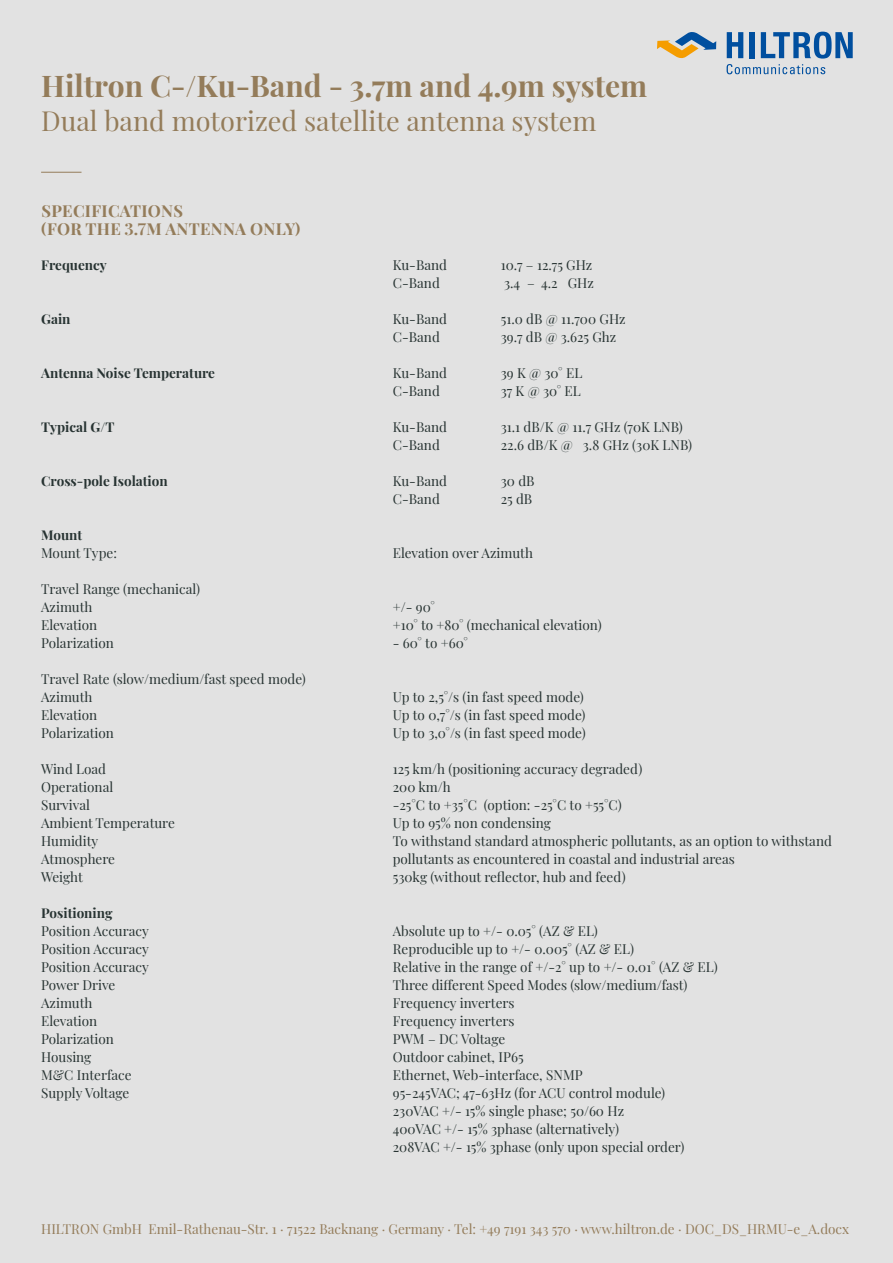
<style>
.page{position:relative;width:893px;height:1263px;background:#e2e2e2}
.page>*{position:absolute;margin:0;border:0;box-sizing:border-box;transform-origin:0 0}
.t1{font:700 30px "Playfair Display";color:#947c5a}
.t2{font:27px "Playfair Display";color:#947c5a}
.t3{font:700 16.5px "Playfair Display";letter-spacing:.02em;color:#947c5a}
.t4{font:13.5px/18px "Playfair Display";color:#273332}
.t5{font:13.5px "Playfair Display";color:#947c5a}
.t6{font:700 13.5px "Playfair Display";color:#273332}
</style>
<div class="page">
<svg style="left:727px;top:32px;width:126px;height:42px;background:#8caac8"></svg>
<svg style="left:657px;top:32px;width:59px;height:26px;background:#b4b2a1"></svg>
<hr style="left:41px;top:172px;width:41px;height:1px;background:#947c5a">
<p class="t1" style="left:41px;top:62px;width:607px">Hiltron C-/Ku-Band - 3.7m and 4.9m system</p>
<p class="t2" style="left:41px;top:100px;width:557px">Dual band motorized satellite antenna system</p>
<p class="t3" style="left:41px;top:198px;width:143px">SPECIFICATIONS</p>
<p class="t3" style="left:41px;top:216px;width:261px">(FOR THE 3.7M ANTENNA ONLY)</p>
<p class="t6" style="left:41px;top:254px;width:67px">Frequency</p>
<p class="t6" style="left:41px;top:308px;width:31px">Gain</p>
<p class="t6" style="left:41px;top:362px;width:175px">Antenna Noise Temperature</p>
<p class="t6" style="left:41px;top:416px;width:75px">Typical G/T</p>
<p class="t6" style="left:41px;top:470px;width:128px">Cross-pole Isolation</p>
<p class="t6" style="left:41px;top:524px;width:43px">Mount</p>
<p class="t4" style="left:41px;top:543px;width:77px">Mount Type:</p>
<p class="t4" style="left:41px;top:579px;width:161px">Travel Range (mechanical)</p>
<p class="t4" style="left:41px;top:597px;width:53px">Azimuth</p>
<p class="t4" style="left:41px;top:615px;width:58px">Elevation</p>
<p class="t4" style="left:41px;top:633px;width:74px">Polarization</p>
<p class="t4" style="left:41px;top:669px;width:266px">Travel Rate (slow/medium/fast speed mode)</p>
<p class="t4" style="left:41px;top:687px;width:53px">Azimuth</p>
<p class="t4" style="left:41px;top:705px;width:58px">Elevation</p>
<p class="t4" style="left:41px;top:723px;width:74px">Polarization</p>
<p class="t4" style="left:41px;top:759px;width:67px">Wind Load</p>
<p class="t4" style="left:41px;top:777px;width:74px">Operational</p>
<p class="t4" style="left:41px;top:795px;width:50px">Survival</p>
<p class="t4" style="left:41px;top:813px;width:135px">Ambient Temperature<br>Humidity</p>
<p class="t4" style="left:41px;top:849px;width:75px">Atmosphere</p>
<p class="t4" style="left:41px;top:867px;width:43px">Weight</p>
<p class="t6" style="left:41px;top:902px;width:73px">Positioning</p>
<p class="t4" style="left:41px;top:921px;width:109px">Position Accuracy</p>
<p class="t4" style="left:41px;top:939px;width:109px">Position Accuracy</p>
<p class="t4" style="left:41px;top:957px;width:109px">Position Accuracy</p>
<p class="t4" style="left:41px;top:975px;width:76px">Power Drive</p>
<p class="t4" style="left:41px;top:993px;width:53px">Azimuth</p>
<p class="t4" style="left:41px;top:1011px;width:58px">Elevation</p>
<p class="t4" style="left:41px;top:1029px;width:74px">Polarization</p>
<p class="t4" style="left:41px;top:1047px;width:52px">Housing</p>
<p class="t4" style="left:41px;top:1065px;width:92px">M&amp;C Interface</p>
<p class="t4" style="left:41px;top:1083px;width:90px">Supply Voltage</p>
<p class="t4" style="left:393px;top:255px;width:56px">Ku-Band</p>
<p class="t4" style="left:501px;top:255px;width:93px">10.7 – 12.75 GHz</p>
<p class="t4" style="left:393px;top:273px;width:49px">C-Band</p>
<p class="t4" style="left:504px;top:273px;width:91px">3.4 – 4.2 GHz</p>
<p class="t4" style="left:393px;top:309px;width:56px">Ku-Band</p>
<p class="t4" style="left:501px;top:309px;width:126px">51.0 dB @ 11.700 GHz</p>
<p class="t4" style="left:393px;top:327px;width:49px">C-Band</p>
<p class="t4" style="left:501px;top:327px;width:117px">39.7 dB @ 3.625 Ghz</p>
<p class="t4" style="left:393px;top:363px;width:56px">Ku-Band</p>
<p class="t4" style="left:501px;top:363px;width:83px">39 K @ 30° EL</p>
<p class="t4" style="left:393px;top:381px;width:49px">C-Band</p>
<p class="t4" style="left:501px;top:381px;width:81px">37 K @ 30° EL</p>
<p class="t4" style="left:393px;top:417px;width:56px">Ku-Band</p>
<p class="t4" style="left:501px;top:417px;width:184px">31.1 dB/K @ 11.7 GHz (70K LNB)</p>
<p class="t4" style="left:393px;top:435px;width:49px">C-Band</p>
<p class="t4" style="left:501px;top:435px;width:193px">22.6 dB/K @ 3.8 GHz (30K LNB)</p>
<p class="t4" style="left:393px;top:471px;width:56px">Ku-Band</p>
<p class="t4" style="left:501px;top:471px;width:35px">30 dB</p>
<p class="t4" style="left:393px;top:489px;width:49px">C-Band</p>
<p class="t4" style="left:501px;top:489px;width:33px">25 dB</p>
<p class="t4" style="left:393px;top:543px;width:142px">Elevation over Azimuth</p>
<p class="t4" style="left:393px;top:597px;width:44px">+/- 90°</p>
<p class="t4" style="left:393px;top:615px;width:211px">+10° to +80° (mechanical elevation)</p>
<p class="t4" style="left:393px;top:633px;width:77px">- 60° to +60°</p>
<p class="t4" style="left:393px;top:687px;width:193px">Up to 2,5°/s (in fast speed mode)</p>
<p class="t4" style="left:393px;top:705px;width:194px">Up to 0,7°/s (in fast speed mode)</p>
<p class="t4" style="left:393px;top:723px;width:194px">Up to 3,0°/s (in fast speed mode)</p>
<p class="t4" style="left:393px;top:759px;width:251px">125 km/h (positioning accuracy degraded)</p>
<p class="t4" style="left:393px;top:777px;width:59px">200 km/h</p>
<p class="t4" style="left:393px;top:795px;width:231px">-25°C to +35°C (option: -25°C to +55°C)</p>
<p class="t4" style="left:393px;top:813px;width:160px">Up to 95% non condensing</p>
<p class="t4" style="left:393px;top:831px;width:441px">To withstand standard atmospheric pollutants, as an option to withstand pollutants as encountered in coastal and industrial areas</p>
<p class="t4" style="left:393px;top:867px;width:235px">530kg (without reflector, hub and feed)</p>
<p class="t4" style="left:393px;top:921px;width:207px">Absolute up to +/- 0.05° (AZ &amp; EL)</p>
<p class="t4" style="left:393px;top:939px;width:243px">Reproducible up to +/- 0.005° (AZ &amp; EL)</p>
<p class="t4" style="left:393px;top:957px;width:326px">Relative in the range of +/-2° up to +/- 0.01° (AZ &amp; EL)</p>
<p class="t4" style="left:393px;top:975px;width:296px">Three different Speed Modes (slow/medium/fast)</p>
<p class="t4" style="left:393px;top:993px;width:123px">Frequency inverters</p>
<p class="t4" style="left:393px;top:1011px;width:123px">Frequency inverters</p>
<p class="t4" style="left:393px;top:1029px;width:114px">PWM – DC Voltage</p>
<p class="t4" style="left:393px;top:1047px;width:132px">Outdoor cabinet, IP65</p>
<p class="t4" style="left:393px;top:1065px;width:191px">Ethernet, Web-interface, SNMP</p>
<p class="t4" style="left:393px;top:1083px;width:274px">95-245VAC; 47-63Hz (for ACU control module)</p>
<p class="t4" style="left:393px;top:1101px;width:233px">230VAC +/- 15% single phase; 50/60 Hz</p>
<p class="t4" style="left:393px;top:1119px;width:228px">400VAC +/- 15% 3phase (alternatively)</p>
<p class="t4" style="left:393px;top:1137px;width:293px">208VAC +/- 15% 3phase (only upon special order)</p>
<p class="t5" style="left:41px;top:1218px;width:809px">HILTRON GmbH Emil-Rathenau-Str. 1 · 71522 Backnang · Germany · Tel: +49 7191 343 570 · www.hiltron.de · DOC_DS_HRMU-e_A.docx</p>
</div>
